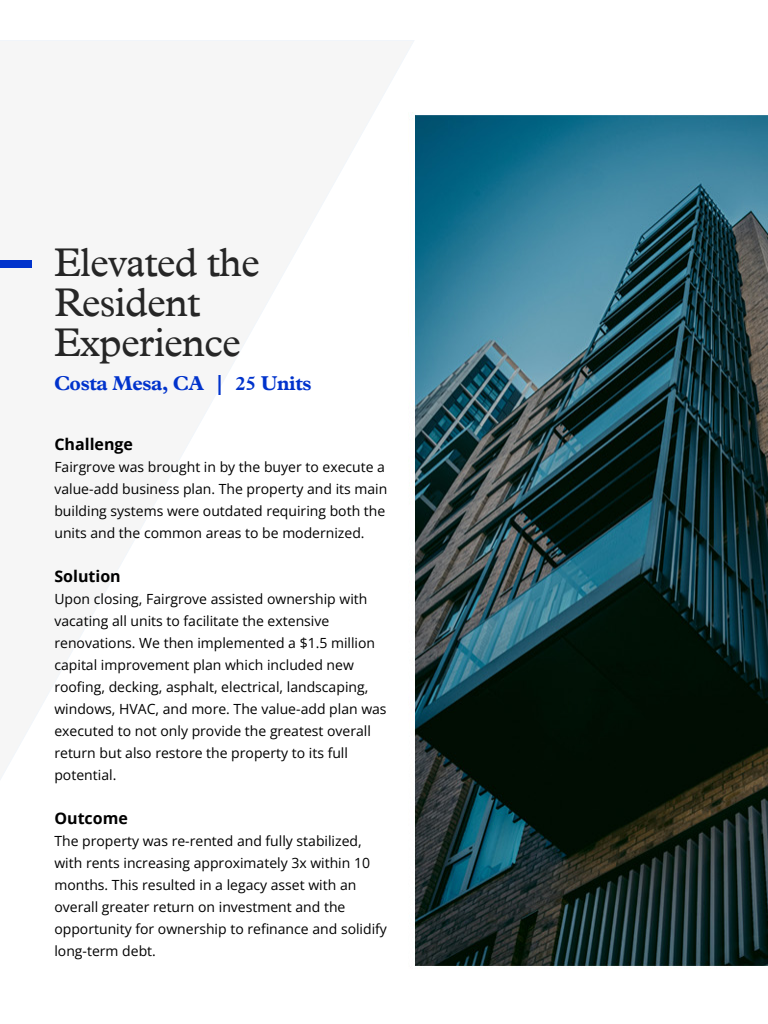
<style>
.page{position:relative;width:768px;height:1024px;background:#fff}
.page>*{position:absolute;margin:0;border:0;box-sizing:border-box;transform-origin:0 0}
.t1{font:40px/40px "Plantin MT Pro";letter-spacing:-.02em;color:#262626}
.t2{font:700 20px "Plantin MT Pro";letter-spacing:-.02em;color:#0133cc}
.t3{font:700 16px "Open Sans";color:#000}
.t4{font:14px/22px "Open Sans";color:#000}
</style>
<div class="page">
<img style="left:415px;top:115px;width:353px;height:854px">
<svg style="left:0;top:40px;width:416px;height:789px"></svg>
<div style="left:0;top:260px;width:31px;height:8px;background:#0133cc"></div>
<h1 class="t1" style="left:54px;top:243px;width:207px">Elevated the<br>Resident<br>Experience</h1>
<h2 class="t2" style="left:54px;top:372px;width:259px">Costa Mesa, CA | 25 Units</h2>
<p class="t3" style="left:54px;top:433px;width:80px">Challenge</p>
<p class="t4" style="left:54px;top:456px;width:334px">Fairgrove was brought in by the buyer to execute a value-add business plan. The property and its main building systems were outdated requiring both the units and the common areas to be modernized.</p>
<p class="t3" style="left:54px;top:565px;width:68px">Solution</p>
<p class="t4" style="left:54px;top:588px;width:334px">Upon closing, Fairgrove assisted ownership with vacating all units to facilitate the extensive renovations. We then implemented a $1.5 million capital improvement plan which included new roofing, decking, asphalt, electrical, landscaping, windows, HVAC, and more. The value-add plan was executed to not only provide the greatest overall return but also restore the property to its full potential.</p>
<p class="t3" style="left:54px;top:807px;width:75px">Outcome</p>
<p class="t4" style="left:54px;top:830px;width:334px">The property was re-rented and fully stabilized, with rents increasing approximately 3x within 10 months. This resulted in a legacy asset with an overall greater return on investment and the opportunity for ownership to refinance and solidify long-term debt.</p>
</div>
